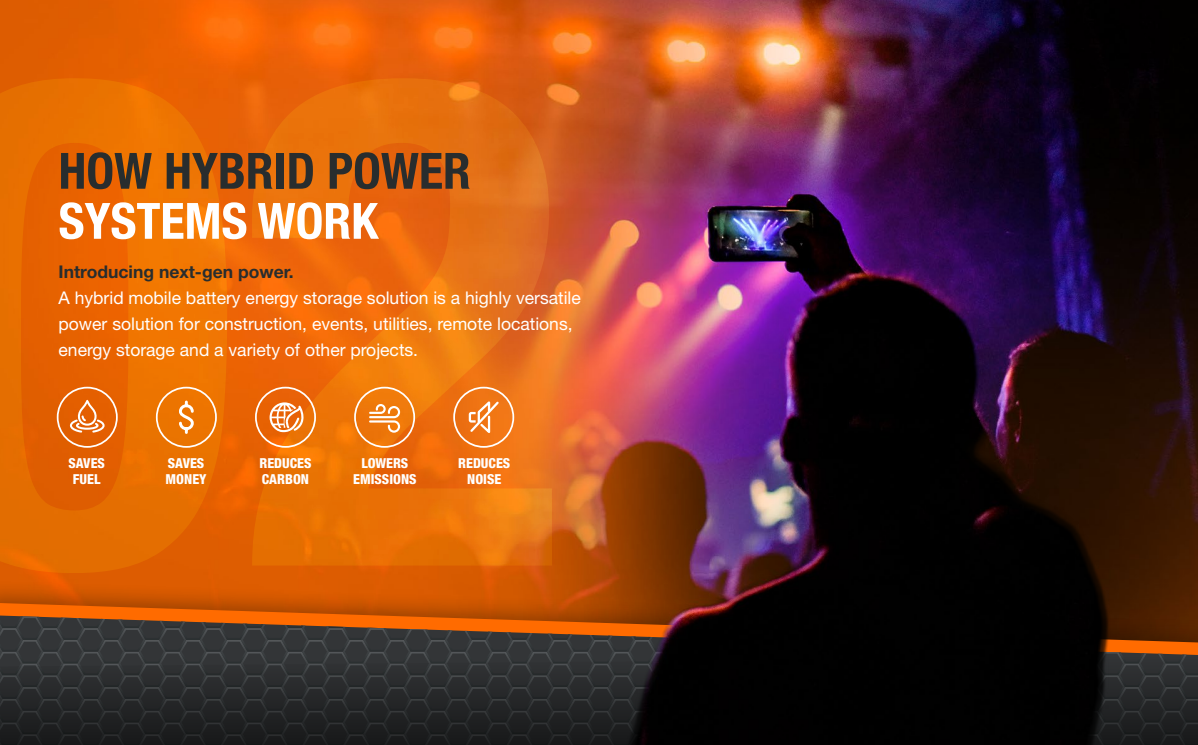
<style>
.page{position:relative;width:1198px;height:745px;background:#fff}
.page>*{position:absolute;margin:0;border:0;box-sizing:border-box;transform-origin:0 0}
.t1{font:700 condensed 687.75px "Helvetica Neue";color:#fff}
.t2{font:700 condensed 50px/50px "Helvetica Neue";color:#282d2e}
.t3{font:17.5px/26.2px "Helvetica Neue LT Std";color:#fff}
.t4{font:700 17.5px "Helvetica Neue LT Std";color:#282d2e}
.t5{font:800 condensed 13.75px/16.5px "Helvetica Neue LT Std";color:#fff;text-align:center}
.s1{color:#fff}
</style>
<div class="page">
<img style="left:0;top:0;width:1198px;height:578px">
<div style="left:0;top:578px;width:1198px;height:166px;background:#000;opacity:.3"></div>
<svg style="left:0;top:602px;width:1198px;height:13px;background:#7c3301"></svg>
<svg style="left:0;top:616px;width:1198px;height:40px;background:#432a18"></svg>
<svg style="left:0;top:656px;width:1198px;height:88px;background:#18191a"></svg>
<div style="left:453px;top:386px;width:61px;height:61px;border:2px solid #fff;border-radius:50%"></div>
<svg style="left:468px;top:397px;width:33px;height:40px"></svg>
<div style="left:156px;top:386px;width:61px;height:61px;border:2px solid #fff;border-radius:50%"></div>
<svg style="left:178px;top:399px;width:17px;height:36px"></svg>
<div style="left:255px;top:386px;width:61px;height:61px;border:2px solid #fff;border-radius:50%"></div>
<svg style="left:270px;top:402px;width:34px;height:30px"></svg>
<div style="left:354px;top:386px;width:61px;height:61px;border:2px solid #fff;border-radius:50%"></div>
<svg style="left:369px;top:404px;width:31px;height:28px"></svg>
<div style="left:57px;top:386px;width:61px;height:61px;border:2px solid #fff;border-radius:50%"></div>
<svg style="left:69px;top:398px;width:37px;height:36px"></svg>
<h1 class="t1" style="left:-90px;top:-251px;width:662px">02</h1>
<p class="t2" style="left:59px;top:142px;width:414px">HOW HYBRID POWER<br><span class="s1">SYSTEMS WORK</span></p>
<p class="t4" style="left:59px;top:260px;width:237px">Introducing next-gen power.</p>
<p class="t3" style="left:59px;top:284px;width:524px">A hybrid mobile battery energy storage solution is a highly versatile power solution for construction, events, utilities, remote locations, energy storage and a variety of other projects.</p>
<p class="t5" style="left:68px;top:454px;width:38px">SAVES</p>
<p class="t5" style="left:73px;top:471px;width:29px">FUEL</p>
<p class="t5" style="left:168px;top:454px;width:38px">SAVES</p>
<p class="t5" style="left:166px;top:471px;width:42px">MONEY</p>
<p class="t5" style="left:260px;top:454px;width:53px;text-align:left">REDUCES<br>CARBON</p>
<p class="t5" style="left:353px;top:454px;width:65px">LOWERS<br>EMISSIONS</p>
<p class="t5" style="left:458px;top:454px;width:53px">REDUCES<br>NOISE</p>
</div>
